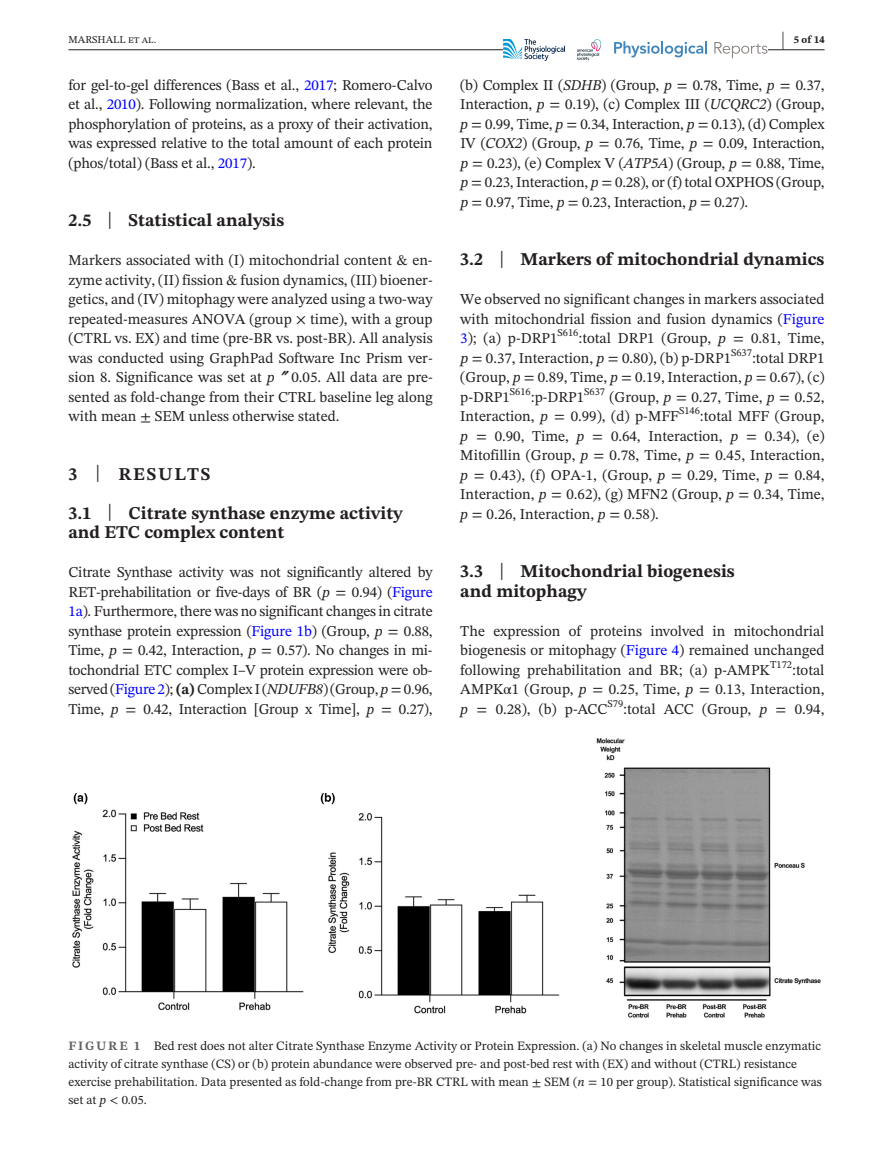
<style>
.page{position:relative;width:893px;height:1174px;background:#fff}
.page>*{position:absolute;margin:0;border:0;box-sizing:border-box;transform-origin:0 0}
.t1{font:700 21px "STIX Two Text";color:#231f20;scale:.42 1}
.t2{font:700 18px/39px "STIX Two Text";color:#231f20}
.t3{font:15px/19.5px "STIX Two Text";color:#231f20;text-align:justify}
.t4{font:12.75px/18px "STIX Two Text";color:#231f20}
.t5{font:10.5px "STIX Two Text";color:#231f20}
.t6{font:700 10.5px "STIX Two Text";color:#231f20}
.s1{color:#00f}
.s2{font-style:italic}
.s3{font-weight:400;font-size:23.7px}
.s4{font-weight:700}
.s5{font-family:"STIX"}
.s6{font-weight:700;color:#636366}
</style>
<div class="page">
<hr style="left:68px;top:49px;width:756px;height:1px;background:#231f20">
<div style="left:503px;top:39px;width:264px;height:21px;background:#fff"></div>
<svg style="left:577px;top:39px;width:24px;height:21px"></svg>
<img style="left:503px;top:39px;width:62px;height:21px">
<svg style="left:614px;top:41px;width:93px;height:16px"></svg>
<svg style="left:714px;top:42px;width:53px;height:16px"></svg>
<img style="left:72px;top:738px;width:749px;height:279px">
<h1 class="t1" style="left:782px;top:24px;width:8px">|</h1>
<p class="t5" style="left:68px;top:32px;width:89px">MARSHALL et al.</p>
<p class="t6" style="left:794px;top:32px;width:32px">5 of 14</p>
<p class="t3" style="left:68px;top:75px;width:366px">for gel-to-gel differences (Bass et al., <span class="s1">2017</span>; Romero-Calvo et al., <span class="s1">2010</span>). Following normalization, where relevant, the phosphorylation of proteins, as a proxy of their activation, was expressed relative to the total amount of each protein (phos/total) (Bass et al., <span class="s1">2017</span>).</p>
<p class="t3" style="left:460px;top:75px;width:366px">(b) Complex II (<span class="s2">SDHB</span>) (Group, <span class="s2">p</span> = 0.78, Time, <span class="s2">p</span> = 0.37, Interaction, <span class="s2">p</span> = 0.19), (c) Complex III (<span class="s2">UCQRC2</span>) (Group, <span class="s2">p</span> = 0.99, Time, <span class="s2">p</span> = 0.34, Interaction, <span class="s2">p</span> = 0.13), (d) Complex IV (<span class="s2">COX2</span>) (Group, <span class="s2">p</span> = 0.76, Time, <span class="s2">p</span> = 0.09, Interaction, <span class="s2">p</span> = 0.23), (e) Complex V (<span class="s2">ATP5A</span>) (Group, <span class="s2">p</span> = 0.88, Time, <span class="s2">p</span> = 0.23, Interaction, <span class="s2">p</span> = 0.28), or (f) total OXPHOS (Group, <span class="s2">p</span> = 0.97, Time, <span class="s2">p</span> = 0.23, Interaction, <span class="s2">p</span> = 0.27).</p>
<p class="t2" style="left:68px;top:201px;width:217px">2.5 <span class="s3">|</span> Statistical analysis</p>
<p class="t3" style="left:68px;top:250px;width:366px">Markers associated with (I) mitochondrial content &amp; en&shy;zyme activity, (II) fission &amp; fusion dynamics, (III) bioener&shy;getics, and (IV) mitophagy were analyzed using a two-way repeated-measures ANOVA (group × time), with a group (CTRL vs. EX) and time (pre-BR vs. post-BR). All analysis was conducted using GraphPad Software Inc Prism ver&shy;sion 8. Significance was set at <span class="s2">p</span> ≤ 0.05. All data are pre&shy;sented as fold-change from their CTRL baseline leg along with mean ± SEM unless otherwise stated.</p>
<p class="t2" style="left:460px;top:240px;width:366px">3.2 <span class="s3">|</span> Markers of mitochondrial dynamics</p>
<p class="t3" style="left:460px;top:289px;width:366px">We observed no significant changes in markers associated with mitochondrial fission and fusion dynamics (<span class="s1">Figure 3</span>); (a) p-DRP1</p>
<p class="t5" style="left:558px;top:325px;width:22px">S616</p>
<p class="t3" style="left:460px;top:328px;width:366px;text-indent:118px">:total DRP1 (Group, <span class="s2">p</span> = 0.81, Time, <span class="s2">p</span> = 0.37, Interaction, <span class="s2">p</span> = 0.80), (b) p-DRP1</p>
<p class="t5" style="left:731px;top:345px;width:22px">S637</p>
<p class="t3" style="left:460px;top:348px;width:366px;text-indent:292px">:total DRP1 (Group, <span class="s2">p</span> = 0.89, Time, <span class="s2">p</span> = 0.19, Interaction, <span class="s2">p</span> = 0.67), (c) p-DRP1</p>
<p class="t5" style="left:510px;top:384px;width:22px">S616</p>
<p class="t5" style="left:584px;top:384px;width:22px">S637</p>
<p class="t3" style="left:460px;top:387px;width:366px;text-indent:149px">(Group, <span class="s2">p</span> = 0.27, Time, <span class="s2">p</span> = 0.52,<br>Interaction, <span class="s2">p</span> = 0.99), (d) p-MFF</p>
<p class="t3" style="left:531px;top:387px;width:55px">:p-DRP1</p>
<p class="t5" style="left:679px;top:403px;width:22px">S146</p>
<p class="t3" style="left:460px;top:406px;width:366px;text-indent:240px">:total MFF (Group, <span class="s2">p</span> = 0.90, Time, <span class="s2">p</span> = 0.64, Interaction, <span class="s2">p</span> = 0.34), (e)<br>Mitofillin (Group, <span class="s2">p</span> = 0.78, Time, <span class="s2">p</span> = 0.45, Interaction, <span class="s2">p</span> = 0.43), (f) OPA-1, (Group, <span class="s2">p</span> = 0.29, Time, <span class="s2">p</span> = 0.84, Interaction, <span class="s2">p</span> = 0.62), (g) MFN2 (Group, <span class="s2">p</span> = 0.34, Time, <span class="s2">p</span> = 0.26, Interaction, <span class="s2">p</span> = 0.58).</p>
<p class="t2" style="left:68px;top:455px;width:336px">3 <span class="s3">|</span> RESULTS<br>3.1 <span class="s3">|</span> Citrate synthase enzyme activity</p>
<p class="t2" style="left:68px;top:513px;width:217px">and ETC complex content</p>
<p class="t3" style="left:68px;top:562px;width:366px">Citrate Synthase activity was not significantly altered by RET-prehabilitation or five-days of BR (<span class="s2">p</span> = 0.94) (<span class="s1">Figure 1a</span>). Furthermore, there was no significant changes in citrate synthase protein expression (<span class="s1">Figure 1b</span>) (Group, <span class="s2">p</span> = 0.88, Time, <span class="s2">p</span> = 0.42, Interaction, <span class="s2">p</span> = 0.57). No changes in mi&shy;tochondrial ETC complex I–V protein expression were ob&shy;served(<span class="s1">Figure 2</span>); <span class="s4">(a)</span>Complex I(<span class="s2">NDUFB8</span>)(Group, <span class="s2">p</span> = 0.96, Time, <span class="s2">p</span> = 0.42, Interaction [Group x Time], <span class="s2">p</span> = 0.27),</p>
<p class="t2" style="left:460px;top:562px;width:276px;line-height:19.5px">3.3 <span class="s3">|</span> Mitochondrial biogenesis and mitophagy</p>
<p class="t3" style="left:460px;top:621px;width:366px">The expression of proteins involved in mitochondrial biogenesis or mitophagy (<span class="s1">Figure 4</span>) remained unchanged following prehabilitation and BR; (a) p-AMPK</p>
<p class="t5" style="left:770px;top:657px;width:23px">T172</p>
<p class="t3" style="left:460px;top:660px;width:366px;text-indent:332px">:total AMPK<span class="s5">α</span>1 (Group, <span class="s2">p</span> = 0.25, Time, <span class="s2">p</span> = 0.13, Interaction, <span class="s2">p</span> = 0.28), (b) p-ACC</p>
<p class="t5" style="left:608px;top:696px;width:17px">S79</p>
<p class="t3" style="left:623px;top:699px;width:203px">:total ACC (Group, <span class="s2">p</span> = 0.94,</p>
<p class="t4" style="left:68px;top:1036px;width:755px"><span class="s6">FIGURE 1</span> Bed rest does not alter Citrate Synthase Enzyme Activity or Protein Expression. (a) No changes in skeletal muscle enzymatic activity of citrate synthase (CS) or (b) protein abundance were observed pre- and post-bed rest with (EX) and without (CTRL) resistance exercise prehabilitation. Data presented as fold-change from pre-BR CTRL with mean ± SEM (<span class="s2">n</span> = 10 per group). Statistical significance was set at <span class="s2">p</span> &lt; 0.05.</p>
</div>
